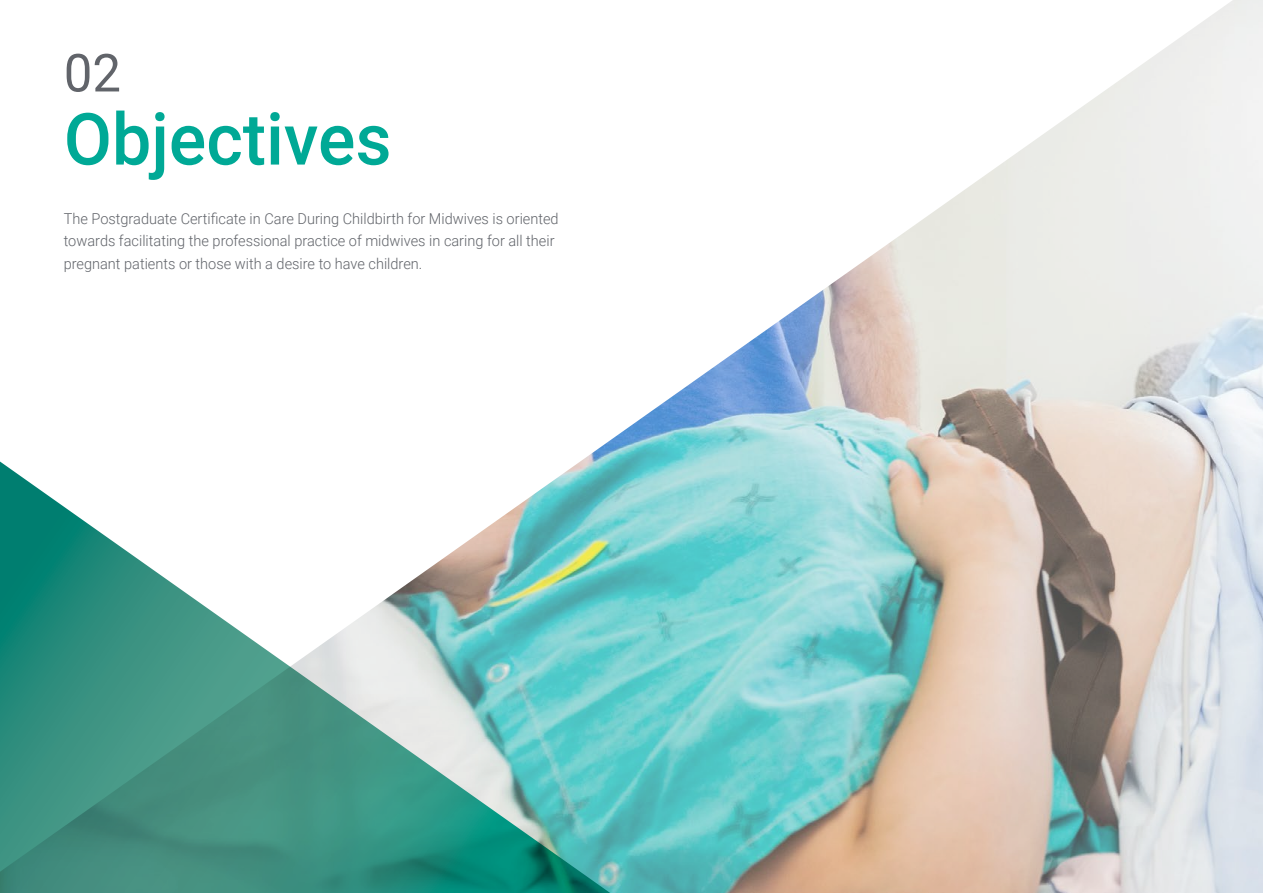
<style>
.page{position:relative;width:1263px;height:893px;background:#fff}
.page>*{position:absolute;margin:0;border:0;box-sizing:border-box;transform-origin:0 0}
.t1{font:500 72px "Roboto";color:#00a996}
.t2{font:52.5px "Roboto";color:#61646a}
.t3{font:300 15px/22.5px "Roboto";color:#61646a}
</style>
<div class="page">
<img style="left:602px;top:0;width:661px;height:893px">
<svg style="left:0;top:446px;width:640px;height:447px"></svg>
<h2 class="t2" style="left:64px;top:36px;width:59px">02</h2>
<h1 class="t1" style="left:64px;top:89px;width:329px">Objectives</h1>
<p class="t3" style="left:64px;top:207px;width:496px">The Postgraduate Certificate in Care During Childbirth for Midwives is oriented towards facilitating the professional practice of midwives in caring for all their pregnant patients or those with a desire to have children.</p>
</div>
